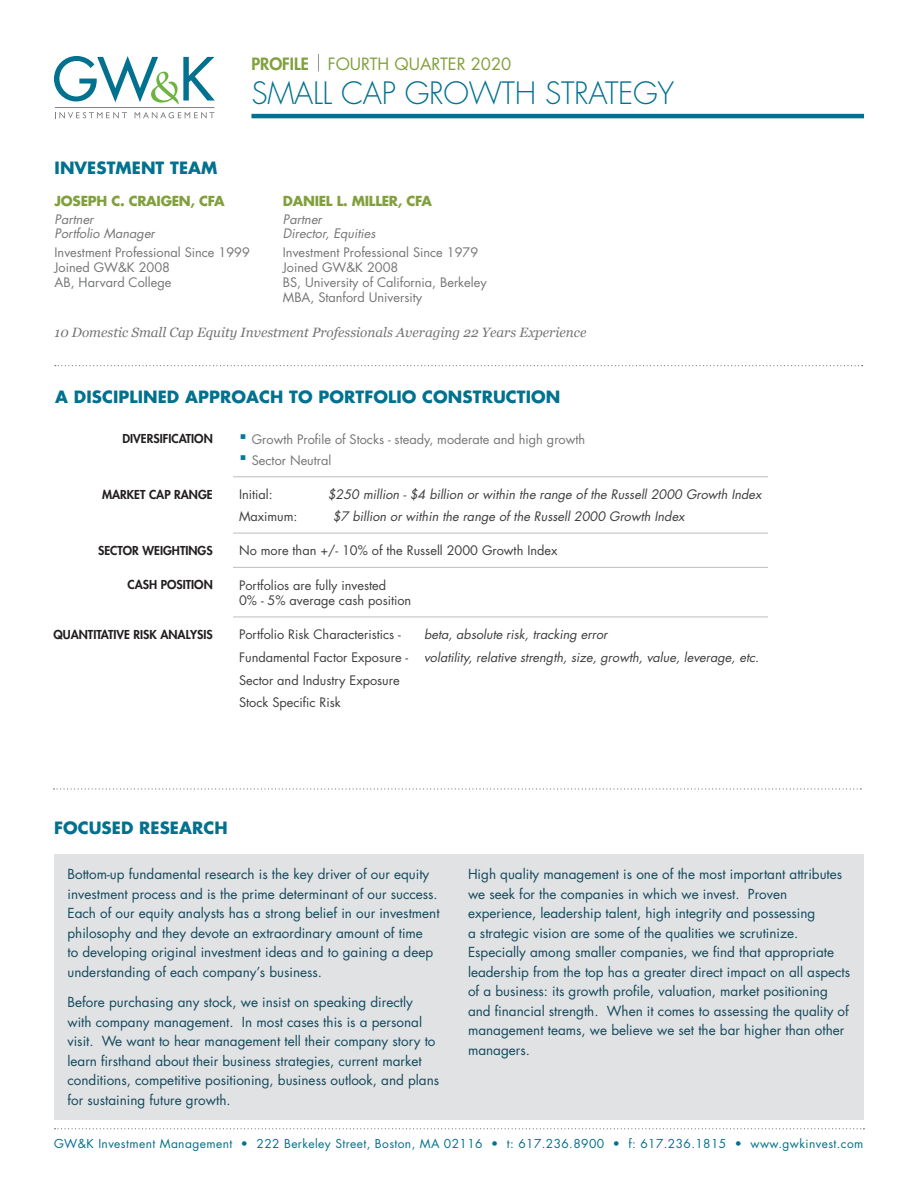
<style>
.page{position:relative;width:918px;height:1188px;background:#fff}
.page>*{position:absolute;margin:0;border:0;box-sizing:border-box;transform-origin:0 0}
.t1{font:300 30px "Futura Std";letter-spacing:-.01em;color:#00718e}
.Heading{font:700 16.5px "Futura Std";letter-spacing:.005em;color:#00718e}
.t2{font:16.5px "Futura Std";color:#81a03d}
.Section_Title{font:700 16.5px "Futura Std";letter-spacing:.005em;color:#00718e}
.Paragraph_Text{font:13.5px/19.5px "Futura Std";color:#12495c}
.t3{font:italic 13.5px "Georgia";color:#747575}
.t4{font:700 13.5px "Futura Std";letter-spacing:-.02em;color:#81a03d}
.t5{font:12.75px "Futura Std";color:#747575}
.t6{font:12.75px "Futura Std";color:#3e3e3f}
.t7{font:italic 12.75px "Futura Std";color:#3e3e3f}
.t8{font:italic 12.75px "Futura Std";color:#747575}
.t9{font:12px "Futura Std";letter-spacing:.035em;color:#00718e}
.t10{font:800 12px "Futura Std";color:#231f20}
.s1{font-weight:800}
</style>
<div class="page">
<svg style="left:54px;top:56px;width:161px;height:48px"></svg>
<svg style="left:55px;top:112px;width:72px;height:6px"></svg>
<svg style="left:135px;top:112px;width:79px;height:6px"></svg>
<hr style="left:55px;top:107px;width:159px;height:1px;background:#808083">
<hr style="left:251px;top:114px;width:613px;height:4px;background:#00718e">
<svg style="left:55px;top:1128px;width:809px;height:1px"></svg>
<svg style="left:318px;top:54px;width:1px;height:18px"></svg>
<hr style="left:233px;top:476px;width:535px;height:1px;background:#bcbdc0">
<hr style="left:233px;top:533px;width:535px;height:1px;background:#bcbdc0">
<hr style="left:233px;top:567px;width:535px;height:1px;background:#bcbdc0">
<hr style="left:233px;top:617px;width:535px;height:1px;background:#bcbdc0">
<svg style="left:54px;top:788px;width:807px;height:2px"></svg>
<svg style="left:55px;top:365px;width:808px;height:1px"></svg>
<div style="left:54px;top:854px;width:810px;height:266px;background:#e1e2e4"></div>
<p class="t2" style="left:251px;top:53px;width:261px"><span class="s1">PROFILE</span> FOURTH QUARTER 2020</p>
<p class="Section_Title" style="left:55px;top:157px;width:164px">INVESTMENT TEAM</p>
<h1 class="t1" style="left:251px;top:75px;width:424px">SMALL CAP GROWTH STRATEGY</h1>
<p class="t4" style="left:55px;top:192px;width:172px">JOSEPH C. CRAIGEN, CFA</p>
<p class="t8" style="left:55px;top:212px;width:40px">Partner</p>
<p class="t8" style="left:55px;top:225px;width:102px">Portfolio Manager</p>
<p class="t5" style="left:55px;top:244px;width:197px">Investment Professional Since 1999</p>
<p class="t5" style="left:55px;top:259px;width:117px">Joined GW&amp;K 2008</p>
<p class="t5" style="left:55px;top:274px;width:118px">AB, Harvard College</p>
<p class="t4" style="left:283px;top:192px;width:151px">DANIEL L. MILLER, CFA</p>
<p class="t8" style="left:283px;top:212px;width:40px">Partner</p>
<p class="t8" style="left:283px;top:225px;width:94px">Director, Equities</p>
<p class="t5" style="left:283px;top:244px;width:197px">Investment Professional Since 1979</p>
<p class="t5" style="left:283px;top:259px;width:117px">Joined GW&amp;K 2008</p>
<p class="t5" style="left:283px;top:274px;width:205px">BS, University of California, Berkeley</p>
<p class="t5" style="left:283px;top:289px;width:141px">MBA, Stanford University</p>
<p class="t3" style="left:55px;top:324px;width:533px">10 Domestic Small Cap Equity Investment Professionals Averaging 22 Years Experience</p>
<p class="Heading" style="left:55px;top:386px;width:507px">A DISCIPLINED APPROACH TO PORTFOLIO CONSTRUCTION</p>
<p class="t10" style="left:123px;top:431px;width:92px">DIVERSIFICATION</p>
<p class="t5" style="left:252px;top:431px;width:335px">Growth Profile of Stocks - steady, moderate and high growth</p>
<p class="t5" style="left:252px;top:452px;width:81px">Sector Neutral</p>
<p class="t10" style="left:102px;top:487px;width:112px">MARKET CAP RANGE</p>
<p class="t6" style="left:239px;top:486px;width:35px">Initial:</p>
<p class="t7" style="left:328px;top:486px;width:435px">$250 million - $4 billion or within the range of the Russell 2000 Growth Index</p>
<p class="t6" style="left:239px;top:508px;width:60px">Maximum:</p>
<p class="t7" style="left:333px;top:508px;width:353px">$7 billion or within the range of the Russell 2000 Growth Index</p>
<p class="t10" style="left:98px;top:543px;width:116px">SECTOR WEIGHTINGS</p>
<p class="t6" style="left:239px;top:543px;width:320px">No more than +/- 10% of the Russell 2000 Growth Index</p>
<p class="t10" style="left:128px;top:577px;width:87px">CASH POSITION</p>
<p class="t6" style="left:239px;top:577px;width:149px">Portfolios are fully invested</p>
<p class="t6" style="left:239px;top:592px;width:174px">0% - 5% average cash position</p>
<p class="t10" style="left:53px;top:627px;width:161px">QUANTITATIVE RISK ANALYSIS</p>
<p class="t6" style="left:239px;top:627px;width:163px">Portfolio Risk Characteristics -</p>
<p class="t7" style="left:424px;top:627px;width:185px">beta, absolute risk, tracking error</p>
<p class="t6" style="left:239px;top:649px;width:171px">Fundamental Factor Exposure -</p>
<p class="t7" style="left:424px;top:649px;width:337px">volatility, relative strength, size, growth, value, leverage, etc.</p>
<p class="t6" style="left:239px;top:672px;width:162px">Sector and Industry Exposure</p>
<p class="t6" style="left:239px;top:694px;width:103px">Stock Specific Risk</p>
<p class="Heading" style="left:54px;top:817px;width:175px">FOCUSED RESEARCH</p>
<p class="Paragraph_Text" style="left:68px;top:865px;width:374px">Bottom-up fundamental research is the key driver of our equity investment process and is the prime determinant of our success.<br>Each of our equity analysts has a strong belief in our investment philosophy and they devote an extraordinary amount of time<br>to developing original investment ideas and to gaining a deep understanding of each company’s business.</p>
<p class="Paragraph_Text" style="left:68px;top:993px;width:373px">Before purchasing any stock, we insist on speaking directly with company management. In most cases this is a personal visit. We want to hear management tell their company story to learn firsthand about their business strategies, current market conditions, competitive positioning, business outlook, and plans for sustaining future growth.</p>
<p class="Paragraph_Text" style="left:468px;top:865px;width:384px">High quality management is one of the most important attributes we seek for the companies in which we invest. Proven experience, leadership talent, high integrity and possessing<br>a strategic vision are some of the qualities we scrutinize.<br>Especially among smaller companies, we find that appropriate leadership from the top has a greater direct impact on all aspects of a business: its growth profile, valuation, market positioning and financial strength. When it comes to assessing the quality of management teams, we believe we set the bar higher than other managers.</p>
<p class="t9" style="left:54px;top:1136px;width:811px">GW&amp;K Investment Management • 222 Berkeley Street, Boston, MA 02116 • t: 617.236.8900 • f: 617.236.1815 • www.gwkinvest.com</p>
</div>
